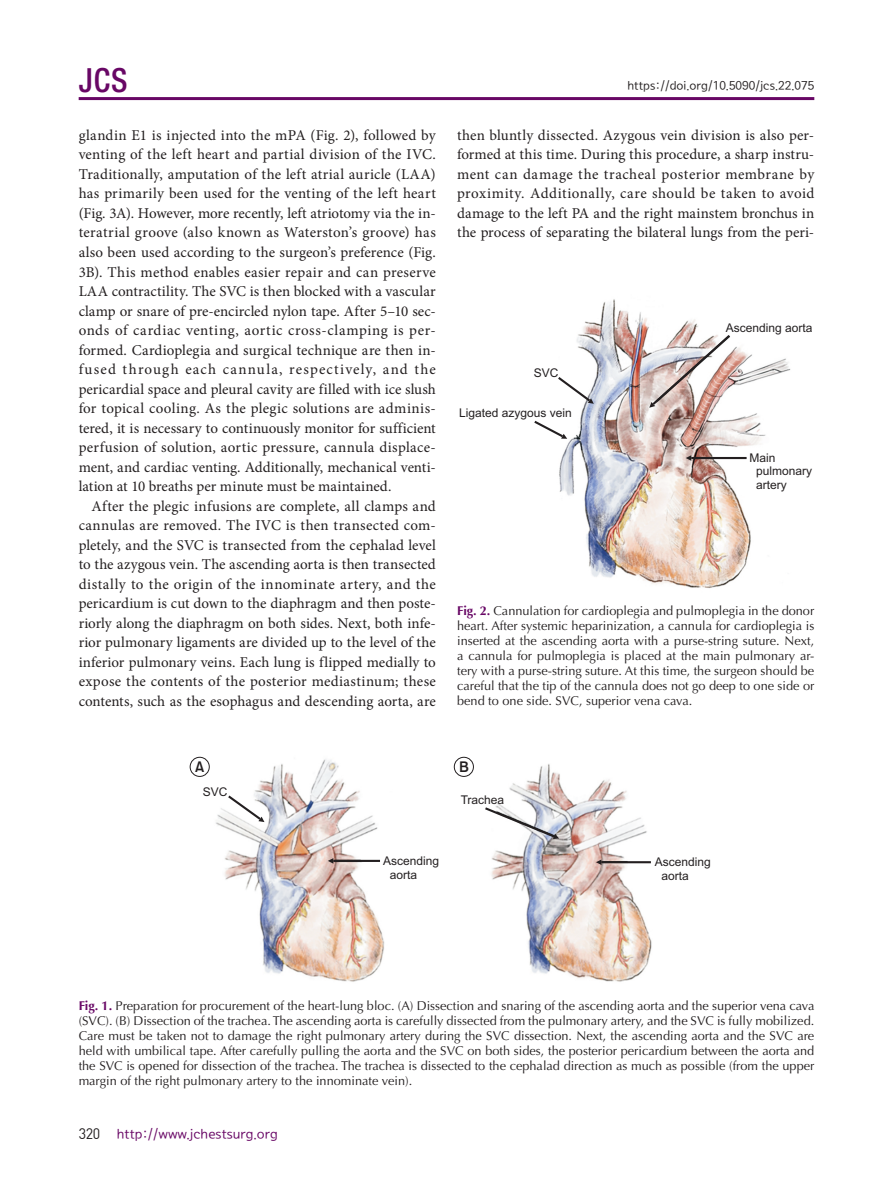
<style>
.page{position:relative;width:893px;height:1191px;background:#fff}
.page>*{position:absolute;margin:0;border:0;box-sizing:border-box;transform-origin:0 0}
.t1{font:500 condensed 33.3px "Helvetica Neue LT Std";color:#680765;scale:.95 1}
.t2{font:15px/19.5px "Minion Pro";color:#231f20;text-align:justify}
.t3{font:15px "Dinreg";color:#231f20;scale:.95 1}
.t4{font:15px "Gothic 725 BT Bold A";color:#231f20}
.t5{font:13.5px "Seoul Namsan M";color:#680765}
.t6{font:12.75px/15px "Optima LT Std";color:#231f20;text-align:justify}
.t7{font:12px/13.4px "Arial";color:#231f20}
.t8{font:12px "Seoul Namsan M";color:#231f20}
.s1{font-weight:700;color:#680765}
</style>
<div class="page">
<hr style="left:79px;top:97px;width:735px;height:3px;background:#680765">
<img style="left:189px;top:756px;width:463px;height:226px">
<div style="left:190px;top:757px;width:19px;height:19px;background:#fff;border-radius:50%"></div>
<div style="left:190px;top:757px;width:20px;height:19px;border:1px solid #231f20;border-radius:50%"></div>
<div style="left:454px;top:757px;width:19px;height:19px;background:#fff;border-radius:50%"></div>
<div style="left:454px;top:757px;width:20px;height:19px;border:1px solid #231f20;border-radius:50%"></div>
<hr style="left:333px;top:860px;width:47px;height:2px;background:#231f20">
<svg style="left:328px;top:858px;width:5px;height:5px"></svg>
<svg style="left:226px;top:793px;width:38px;height:29px"></svg>
<svg style="left:483px;top:805px;width:76px;height:34px"></svg>
<hr style="left:601px;top:861px;width:50px;height:2px;background:#231f20">
<svg style="left:596px;top:859px;width:5px;height:6px"></svg>
<img style="left:559px;top:299px;width:232px;height:289px">
<svg style="left:534px;top:419px;width:33px;height:20px"></svg>
<svg style="left:558px;top:375px;width:36px;height:29px"></svg>
<img style="left:649px;top:333px;width:83px;height:75px">
<hr style="left:691px;top:457px;width:56px;height:2px;background:#231f20">
<svg style="left:686px;top:455px;width:5px;height:6px"></svg>
<h1 class="t1" style="left:79px;top:60px;width:53px">JCS</h1>
<p class="t2" style="left:79px;top:125px;width:359px">glandin E1 is injected into the mPA (Fig. 2), followed by venting of the left heart and partial division of the IVC.<br>Traditionally, amputation of the left atrial auricle (LAA) has primarily been used for the venting of the left heart (Fig. 3A). However, more recently, left atriotomy via the in&shy;teratrial groove (also known as Waterston’s groove) has also been used according to the surgeon’s preference (Fig.<br>3B). This method enables easier repair and can preserve LAA contractility. The SVC is then blocked with a vascular clamp or snare of pre-encircled nylon tape. After 5–10 sec&shy;onds of cardiac venting, aortic cross-clamping is per&shy;formed. Cardioplegia and surgical technique are then in&shy;fused through each cannula, respectively, and the pericardial space and pleural cavity are filled with ice slush for topical cooling. As the plegic solutions are adminis&shy;tered, it is necessary to continuously monitor for sufficient perfusion of solution, aortic pressure, cannula displace&shy;ment, and cardiac venting. Additionally, mechanical venti&shy;lation at 10 breaths per minute must be maintained.</p>
<p class="t2" style="left:79px;top:496px;width:359px;text-indent:13px">After the plegic infusions are complete, all clamps and cannulas are removed. The IVC is then transected com&shy;pletely, and the SVC is transected from the cephalad level to the azygous vein. The ascending aorta is then transected distally to the origin of the innominate artery, and the pericardium is cut down to the diaphragm and then poste&shy;riorly along the diaphragm on both sides. Next, both infe&shy;rior pulmonary ligaments are divided up to the level of the inferior pulmonary veins. Each lung is flipped medially to expose the contents of the posterior mediastinum; these contents, such as the esophagus and descending aorta, are</p>
<p class="t8" style="left:627px;top:80px;width:188px">https://doi.org/10.5090/jcs.22.075</p>
<p class="t2" style="left:457px;top:125px;width:359px">then bluntly dissected. Azygous vein division is also per&shy;formed at this time. During this procedure, a sharp instru&shy;ment can damage the tracheal posterior membrane by proximity. Additionally, care should be taken to avoid damage to the left PA and the right mainstem bronchus in the process of separating the bilateral lungs from the peri-</p>
<p class="t7" style="left:534px;top:367px;width:26px">SVC</p>
<p class="t7" style="left:459px;top:407px;width:114px">Ligated azygous vein</p>
<p class="t7" style="left:726px;top:322px;width:88px">Ascending aorta</p>
<p class="t7" style="left:756px;top:452px;width:58px;text-indent:-7px">Main pulmonary artery</p>
<p class="t6" style="left:457px;top:604px;width:359px"><span class="s1">Fig. 2.</span> Cannulation for cardioplegia and pulmoplegia in the donor heart. After systemic heparinization, a cannula for cardioplegia is inserted at the ascending aorta with a purse-string suture. Next, a cannula for pulmoplegia is placed at the main pulmonary ar&shy;tery with a purse-string suture. At this time, the surgeon should be careful that the tip of the cannula does not go deep to one side or bend to one side. SVC, superior vena cava.</p>
<p class="t4" style="left:195px;top:758px;width:11px">A</p>
<p class="t4" style="left:459px;top:758px;width:11px">B</p>
<p class="t7" style="left:203px;top:786px;width:26px">SVC</p>
<p class="t7" style="left:461px;top:794px;width:45px">Trachea</p>
<p class="t7" style="left:390px;top:855px;width:51px;text-indent:-7px">Ascending aorta</p>
<p class="t7" style="left:661px;top:856px;width:51px;text-indent:-7px">Ascending aorta</p>
<p class="t6" style="left:79px;top:998px;width:737px"><span class="s1">Fig. 1.</span> Preparation for procurement of the heart-lung bloc. (A) Dissection and snaring of the ascending aorta and the superior vena cava (SVC). (B) Dissection of the trachea. The ascending aorta is carefully dissected from the pulmonary artery, and the SVC is fully mobilized.<br>Care must be taken not to damage the right pulmonary artery during the SVC dissection. Next, the ascending aorta and the SVC are held with umbilical tape. After carefully pulling the aorta and the SVC on both sides, the posterior pericardium between the aorta and the SVC is opened for dissection of the trachea. The trachea is dissected to the cephalad direction as much as possible (from the upper margin of the right pulmonary artery to the innominate vein).</p>
<p class="t3" style="left:79px;top:1124px;width:24px">320</p>
<p class="t5" style="left:117px;top:1126px;width:162px">http://www.jchestsurg.org</p>
</div>
